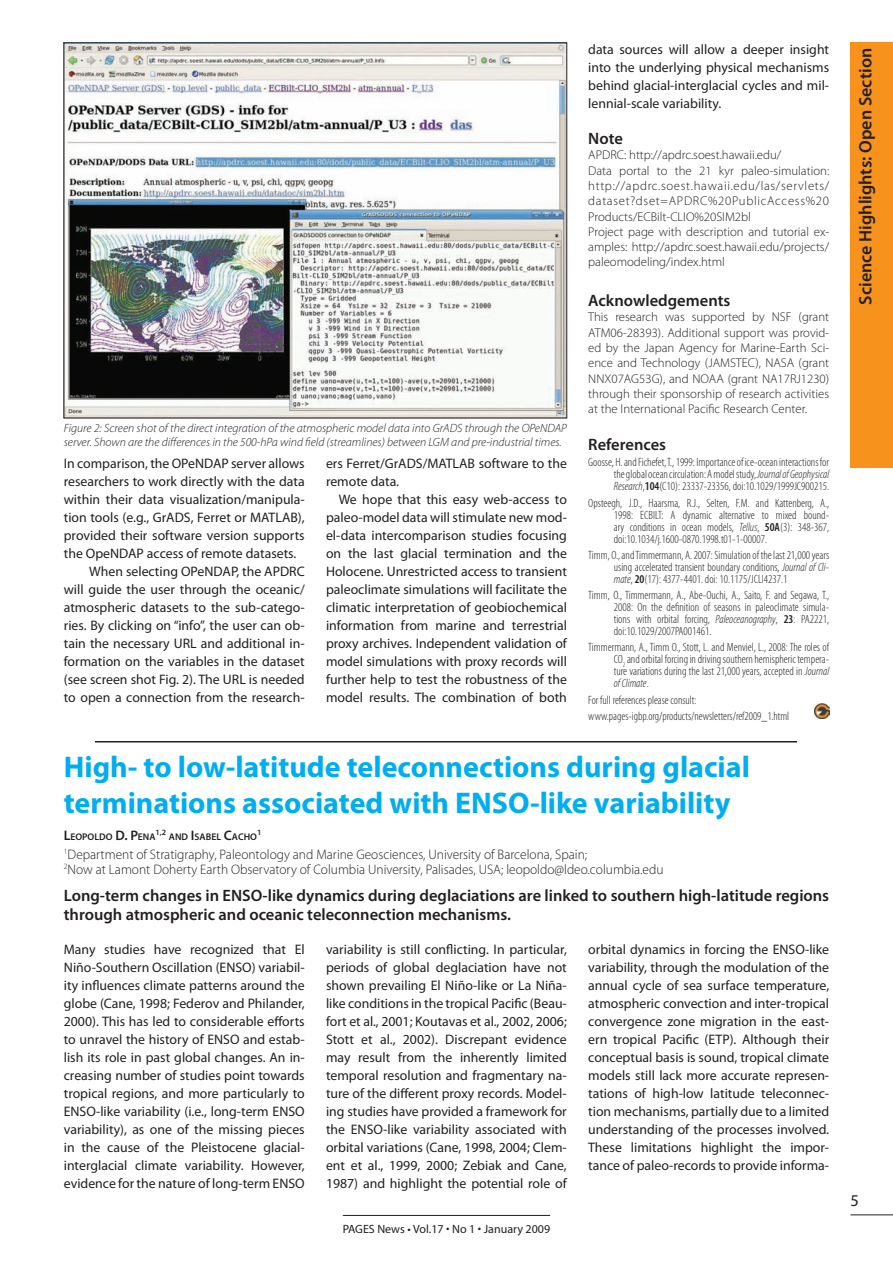
<style>
.page{position:relative;width:893px;height:1263px;background:#fff}
.page>*{position:absolute;margin:0;border:0;box-sizing:border-box;transform-origin:0 0}
.t1{font:700 30px/36px "Myriad Pro";color:#00aeef}
.side-title{font:600 18px "Myriad Pro";color:#231f20}
.sub-title{font:600 16.5px/18.9px "Myriad Pro";color:#231f20}
.Text-box_-_indent{font:600 16.5px "Myriad Pro";color:#231f20}
.t2{font:16.5px "Myriad Pro";color:#231f20}
.Text-box{font:13.8px/18px "Myriad Pro";color:#231f20;text-align:justify}
.Text-box_-_indent-2{font:13.8px/18px "Myriad Pro";color:#231f20;text-align:justify}
.Author_info{font:300 13.8px "Myriad Pro";color:#231f20}
.Notes{font:300 12.75px/15.3px "Myriad Pro";color:#231f20;text-align:justify}
.references{font:300 condensed 12px/12px "Myriad Pro";color:#231f20;text-align:justify}
.figure_caption{font:italic 300 12px/13.5px "Myriad Pro";color:#231f20}
.t3{font:12px "Myriad";color:#231f20}
.Autoren{font:600 9.6px "Myriad Pro";color:#231f20}
.Autoren-2{font:600 8.1px "Myriad Pro";color:#231f20}
.s1{font-style:italic}
.s2{font-weight:600}
.s3{font-size:13.8px}
.s4{font-family:"Myriad Pro"}
</style>
<div class="page">
<hr style="left:850px;top:1214px;width:43px;height:1px;background:#231f20">
<hr style="left:343px;top:1215px;width:207px;height:1px;background:#231f20">
<div style="left:850px;top:43px;width:43px;height:425px;background:#f7931d"></div>
<img style="left:66px;top:45px;width:499px;height:371px">
<hr style="left:95px;top:741px;width:702px;height:1px;background:#231f20">
<img style="left:814px;top:704px;width:15px;height:15px">
<p class="Text-box_-_indent-2" style="left:588px;top:40px;width:242px">data sources will allow a deeper insight into the underlying physical mechanisms behind glacial-interglacial cycles and mil&shy;lennial-scale variability.</p>
<p class="Text-box_-_indent" style="left:588px;top:128px;width:36px">Note</p>
<p class="Notes" style="left:588px;top:148px;width:195px">APDRC: http://apdrc.soest.hawaii.edu/</p>
<p class="Notes" style="left:588px;top:163px;width:243px">Data portal to the 21 kyr paleo-simulation: http://apdrc.soest.hawaii.edu/las/servlets/ dataset?dset=APDRC%20PublicAccess%20<br>Products/ECBilt-CLIO%20SIM2bl</p>
<p class="Notes" style="left:588px;top:224px;width:242px">Project page with description and tutorial ex&shy;amples: http://apdrc.soest.hawaii.edu/projects/ paleomodeling/index.html</p>
<p class="sub-title" style="left:588px;top:291px;width:144px">Acknowledgements</p>
<p class="Notes" style="left:588px;top:310px;width:242px">This research was supported by NSF (grant ATM06-28393). Additional support was provid&shy;ed by the Japan Agency for Marine-Earth Sci&shy;ence and Technology (JAMSTEC), NASA (grant NNX07AG53G), and NOAA (grant NA17RJ1230) through their sponsorship of research activities at the International Pacific Research Center.</p>
<p class="sub-title" style="left:588px;top:435px;width:79px">References</p>
<p class="references" style="left:614px;top:457px;width:217px;text-indent:-26px">Goosse, H. and Fichefet, T., 1999: Importance of ice-ocean interactions for the global ocean circulation: A model study, <span class="s1">Journal of Geophysical Research</span>,<span class="s2">104</span>(C10): 23337-23356, doi:10.1029/1999JC900215.</p>
<p class="references" style="left:614px;top:497px;width:217px;text-indent:-26px">Opsteegh, J.D., Haarsma, R.J., Selten, F.M. and Kattenberg, A., 1998: ECBILT: A dynamic alternative to mixed bound&shy;ary conditions in ocean models, <span class="s1">Tellus</span>, <span class="s2">50A</span>(3): 348-367, doi:10.1034/j.1600-0870.1998.t01-1-00007.</p>
<p class="references" style="left:614px;top:549px;width:217px;text-indent:-26px">Timm, O., and Timmermann, A. 2007: Simulation of the last 21,000 years using accelerated transient boundary conditions, <span class="s1">Journal of Cli&shy;mate</span>, <span class="s2">20</span>(17): 4377-4401. doi: 10.1175/JCLI4237.1</p>
<p class="references" style="left:614px;top:589px;width:217px;text-indent:-26px">Timm, O., Timmermann, A., Abe-Ouchi, A., Saito, F. and Segawa, T., 2008: On the definition of seasons in paleoclimate simula&shy;tions with orbital forcing, <span class="s1">Paleoceanography</span>, <span class="s2">23</span>: PA2221, doi:10.1029/2007PA001461.</p>
<p class="references" style="left:614px;top:642px;width:217px;text-indent:-26px">Timmermann, A., Timm O., Stott, L. and Menviel, L., 2008: The roles of CO<sub>2</sub> and orbital forcing in driving southern hemispheric tempera&shy;ture variations during the last 21,000 years, accepted in <span class="s1">Journal of Climate</span>.</p>
<p class="references" style="left:588px;top:694px;width:110px">For full references please consult:</p>
<p class="references" style="left:588px;top:710px;width:203px">www.pages-igbp.org/products/newsletters/ref2009_1.html</p>
<p class="t1" style="left:64px;top:748px;width:688px">High- to low-latitude teleconnections during glacial terminations associated with ENSO-like variability</p>
<p class="Autoren" style="left:64px;top:830px;width:93px"><span class="s3">L</span>EOPOLDO <span class="s3">D. P</span>ENA</p>
<p class="Autoren-2" style="left:155px;top:827px;width:12px">1,2</p>
<p class="Autoren" style="left:169px;top:830px;width:90px">AND <span class="s3">I</span> SABEL <span class="s3">C</span>ACHO</p>
<p class="Autoren-2" style="left:257px;top:827px;width:6px">1</p>
<p class="Author_info" style="left:64px;top:847px;width:525px"><sup>1</sup>Department of Stratigraphy, Paleontology and Marine Geosciences, University of Barcelona, Spain;</p>
<p class="Author_info" style="left:64px;top:862px;width:601px"><sup>2</sup>Now at Lamont Doherty Earth Observatory of Columbia University, Palisades, USA; leopoldo@ldeo.columbia.edu</p>
<p class="sub-title" style="left:64px;top:885px;width:767px">Long-term changes in ENSO-like dynamics during deglaciations are linked to southern high-latitude regions through atmospheric and oceanic teleconnection mechanisms.</p>
<p class="Text-box" style="left:64px;top:940px;width:242px">Many studies have recognized that El Niño-Southern Oscillation (ENSO) variabil&shy;ity influences climate patterns around the globe (Cane, 1998; Federov and Philander, 2000). This has led to considerable efforts to unravel the history of ENSO and estab&shy;lish its role in past global changes. An in&shy;creasing number of studies point towards tropical regions, and more particularly to ENSO-like variability (i.e., long-term ENSO variability), as one of the missing pieces in the cause of the Pleistocene glacial&shy;interglacial climate variability. However, evidence for the nature of long-term ENSO</p>
<p class="Text-box" style="left:326px;top:940px;width:242px">variability is still conflicting. In particular, periods of global deglaciation have not shown prevailing El Niño-like or La Niña&shy;like conditions in the tropical Pacific (Beau&shy;fort et al., 2001; Koutavas et al., 2002, 2006; Stott et al., 2002). Discrepant evidence may result from the inherently limited temporal resolution and fragmentary na&shy;ture of the different proxy records. Model&shy;ing studies have provided a framework for the ENSO-like variability associated with orbital variations (Cane, 1998, 2004; Clem&shy;ent et al., 1999, 2000; Zebiak and Cane, 1987) and highlight the potential role of</p>
<p class="Text-box" style="left:588px;top:940px;width:242px">orbital dynamics in forcing the ENSO-like variability, through the modulation of the annual cycle of sea surface temperature, atmospheric convection and inter-tropical convergence zone migration in the east&shy;ern tropical Pacific (ETP). Although their conceptual basis is sound, tropical climate models still lack more accurate represen&shy;tations of high-low latitude teleconnec&shy;tion mechanisms, partially due to a limited understanding of the processes involved.<br>These limitations highlight the impor&shy;tance of paleo-records to provide informa-</p>
<p class="figure_caption" style="left:64px;top:422px;width:505px">Figure 2: Screen shot of the direct integration of the atmospheric model data into GrADS through the OPeNDAP server. Shown are the differences in the 500-hPa wind field (streamlines) between LGM and pre-industrial times.</p>
<p class="Text-box_-_indent-2" style="left:326px;top:454px;width:242px">ers Ferret/GrADS/MATLAB software to the remote data.</p>
<p class="Text-box_-_indent-2" style="left:326px;top:490px;width:242px;text-indent:13px">We hope that this easy web-access to paleo-model data will stimulate new mod&shy;el-data intercomparison studies focusing on the last glacial termination and the Holocene. Unrestricted access to transient paleoclimate simulations will facilitate the climatic interpretation of geobiochemical information from marine and terrestrial proxy archives. Independent validation of model simulations with proxy records will further help to test the robustness of the model results. The combination of both</p>
<p class="Text-box" style="left:64px;top:454px;width:242px">In comparison, the OPeNDAP server allows researchers to work directly with the data within their data visualization/manipula&shy;tion tools (e.g., GrADS, Ferret or MATLAB), provided their software version supports the OpeNDAP access of remote datasets.</p>
<p class="Text-box_-_indent-2" style="left:64px;top:562px;width:242px;text-indent:26px">When selecting OPeNDAP, the APDRC will guide the user through the oceanic/ atmospheric datasets to the sub-catego&shy;ries. By clicking on “info”, the user can ob&shy;tain the necessary URL and additional in&shy;formation on the variables in the dataset (see screen shot Fig. 2). The URL is needed to open a connection from the research-</p>
<p class="t3" style="left:343px;top:1223px;width:209px">PAGES News <span class="s4">•</span> Vol.17 • No 1 • January 2009</p>
<p class="side-title" style="left:854px;top:304px;width:258px;rotate:-90deg">Science Highlights: Open Section</p>
<p class="t2" style="left:850px;top:1190px;width:10px">5</p>
</div>
